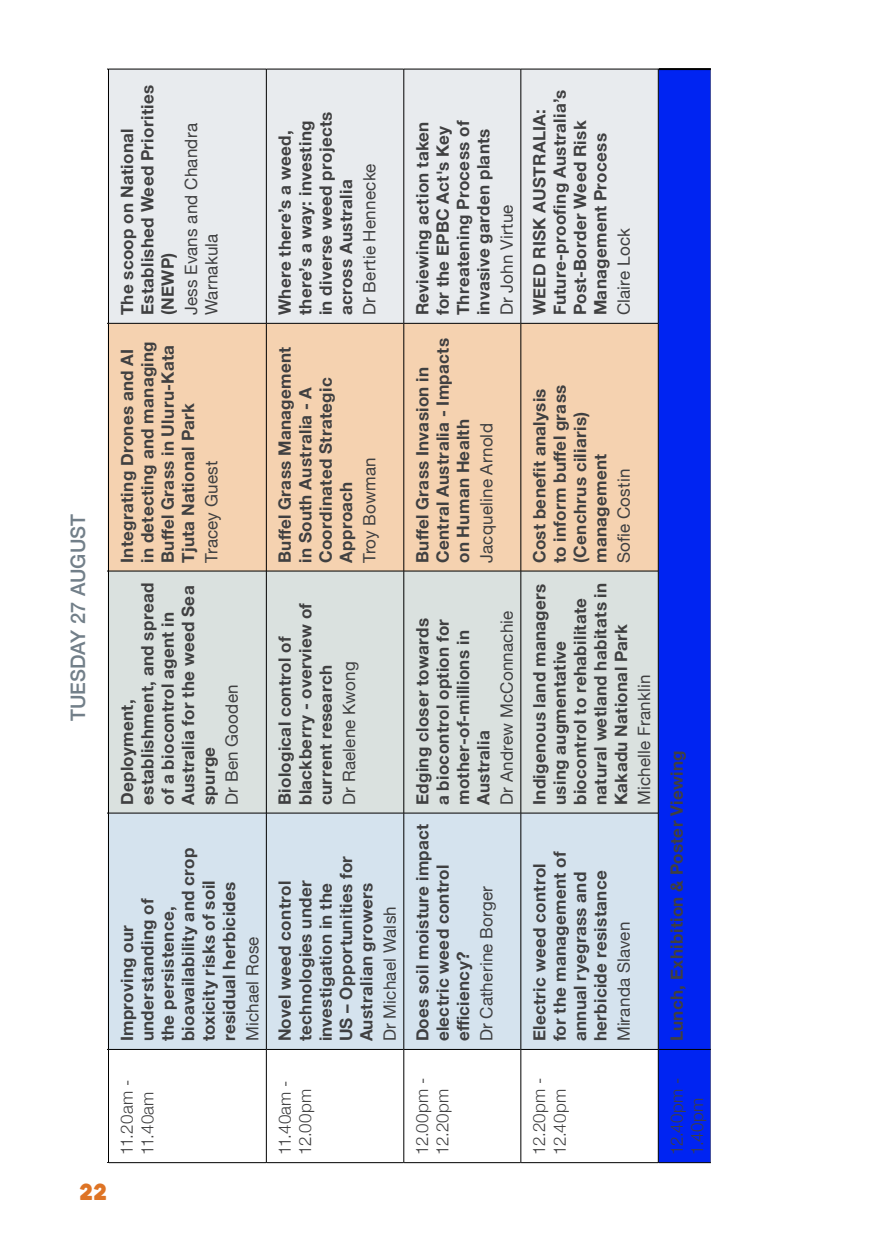
<style>
.page{position:relative;width:896px;height:1248px;background:#fff}
.page>*{position:absolute;margin:0;border:0;box-sizing:border-box;transform-origin:0 0}
.t1{font:22px "Heavitas";color:#de7425}
.t2{font:500 20px "Helvetica Neue";color:#727f89}
.t3{font:700 17px/20.4px "Helvetica Neue";letter-spacing:.02em;color:#404041}
.t4{font:17px/20.4px "Helvetica Neue";letter-spacing:.015em;color:#404041}
.t5{font:300 17px/20.4px "Helvetica Neue";letter-spacing:.015em;color:#404041}
</style>
<div class="page">
<div style="left:659px;top:1049px;width:51px;height:113px;background:#0024f2"></div>
<div style="left:659px;top:813px;width:51px;height:235px;background:#0024f2"></div>
<div style="left:659px;top:571px;width:51px;height:242px;background:#0024f2"></div>
<div style="left:659px;top:323px;width:51px;height:248px;background:#0024f2"></div>
<div style="left:659px;top:70px;width:51px;height:253px;background:#0024f2"></div>
<div style="left:109px;top:813px;width:549px;height:235px;background:#d5e3ee"></div>
<div style="left:109px;top:571px;width:549px;height:241px;background:#dae1df"></div>
<div style="left:109px;top:324px;width:549px;height:246px;background:#f5d2b0"></div>
<div style="left:109px;top:70px;width:549px;height:253px;background:#e8ebee"></div>
<hr style="left:108px;top:813px;width:1px;height:236px;background:#000">
<hr style="left:109px;top:1048px;width:157px;height:1px;background:#000">
<hr style="left:109px;top:812px;width:157px;height:1px;background:#000">
<hr style="left:266px;top:813px;width:1px;height:236px;background:#000">
<hr style="left:267px;top:1048px;width:136px;height:1px;background:#000">
<hr style="left:267px;top:812px;width:136px;height:1px;background:#000">
<hr style="left:403px;top:813px;width:1px;height:236px;background:#000">
<hr style="left:404px;top:1048px;width:116px;height:1px;background:#000">
<hr style="left:404px;top:812px;width:116px;height:1px;background:#000">
<hr style="left:520px;top:813px;width:1px;height:236px;background:#000">
<hr style="left:521px;top:1048px;width:137px;height:1px;background:#000">
<hr style="left:521px;top:812px;width:137px;height:1px;background:#000">
<hr style="left:658px;top:813px;width:1px;height:236px;background:#000">
<hr style="left:108px;top:69px;width:1px;height:254px;background:#000">
<hr style="left:109px;top:323px;width:157px;height:1px;background:#000">
<hr style="left:109px;top:69px;width:157px;height:1px;background:#000">
<hr style="left:266px;top:69px;width:1px;height:254px;background:#000">
<hr style="left:267px;top:323px;width:136px;height:1px;background:#000">
<hr style="left:267px;top:69px;width:136px;height:1px;background:#000">
<hr style="left:403px;top:69px;width:1px;height:254px;background:#000">
<hr style="left:404px;top:323px;width:116px;height:1px;background:#000">
<hr style="left:404px;top:69px;width:116px;height:1px;background:#000">
<hr style="left:520px;top:69px;width:1px;height:254px;background:#000">
<hr style="left:521px;top:323px;width:137px;height:1px;background:#000">
<hr style="left:521px;top:69px;width:137px;height:1px;background:#000">
<hr style="left:658px;top:69px;width:1px;height:254px;background:#000">
<hr style="left:658px;top:1049px;width:1px;height:113px;background:#000">
<hr style="left:658px;top:1162px;width:53px;height:1px;background:#000">
<hr style="left:658px;top:1048px;width:53px;height:1px;background:#000">
<hr style="left:658px;top:571px;width:1px;height:242px;background:#000">
<hr style="left:658px;top:323px;width:1px;height:248px;background:#000">
<hr style="left:658px;top:68px;width:52px;height:2px;background:#000">
<hr style="left:108px;top:1049px;width:1px;height:113px;background:#000">
<hr style="left:109px;top:1162px;width:157px;height:1px;background:#000">
<hr style="left:108px;top:571px;width:1px;height:242px;background:#000">
<hr style="left:108px;top:323px;width:1px;height:248px;background:#000">
<hr style="left:109px;top:570px;width:157px;height:1px;background:#000">
<hr style="left:266px;top:1049px;width:1px;height:113px;background:#000">
<hr style="left:267px;top:1162px;width:136px;height:1px;background:#000">
<hr style="left:266px;top:571px;width:1px;height:242px;background:#000">
<hr style="left:266px;top:323px;width:1px;height:248px;background:#000">
<hr style="left:267px;top:570px;width:136px;height:1px;background:#000">
<hr style="left:403px;top:1049px;width:1px;height:113px;background:#000">
<hr style="left:404px;top:1162px;width:116px;height:1px;background:#000">
<hr style="left:403px;top:571px;width:1px;height:242px;background:#000">
<hr style="left:403px;top:323px;width:1px;height:248px;background:#000">
<hr style="left:404px;top:570px;width:116px;height:1px;background:#000">
<hr style="left:520px;top:1049px;width:1px;height:113px;background:#000">
<hr style="left:521px;top:1162px;width:137px;height:1px;background:#000">
<hr style="left:520px;top:571px;width:1px;height:242px;background:#000">
<hr style="left:520px;top:323px;width:1px;height:248px;background:#000">
<hr style="left:521px;top:570px;width:137px;height:1px;background:#000">
<p class="t2" style="left:70px;top:721px;width:208px;rotate:-90deg">TUESDAY 27 AUGUST</p>
<p class="t3" style="left:117px;top:315px;width:232px;rotate:-90deg">The scoop on National<br>Established Weed Priorities (NEWP)</p>
<p class="t4" style="left:182px;top:315px;width:194px;rotate:-90deg">Jess Evans and Chandra<br>Warnakula</p>
<p class="t3" style="left:118px;top:563px;width:223px;rotate:-90deg">Integrating Drones and AI in detecting and managing<br>Buffel Grass in Uluru-Kata<br>Tjuta National Park</p>
<p class="t4" style="left:202px;top:563px;width:104px;rotate:-90deg">Tracey Guest</p>
<p class="t3" style="left:118px;top:805px;width:224px;rotate:-90deg">Deployment, establishment, and spread of a biocontrol agent in<br>Australia for the weed Sea spurge</p>
<p class="t4" style="left:223px;top:805px;width:122px;rotate:-90deg">Dr Ben Gooden</p>
<p class="t3" style="left:118px;top:1041px;width:195px;rotate:-90deg">Improving our understanding of<br>the persistence, bioavailability and crop toxicity risks of soil residual herbicides</p>
<p class="t4" style="left:243px;top:1041px;width:106px;rotate:-90deg">Michael Rose</p>
<p class="t1" style="left:79px;top:1180px;width:30px">22</p>
<p class="t5" style="left:118px;top:1154px;width:76px;rotate:-90deg">11.20am -<br>11.40am</p>
<p class="t3" style="left:275px;top:315px;width:205px;rotate:-90deg">Where there’s a weed, there’s a way: investing in diverse weed projects across Australia</p>
<p class="t4" style="left:360px;top:315px;width:153px;rotate:-90deg">Dr Bertie Hennecke</p>
<p class="t3" style="left:275px;top:563px;width:218px;rotate:-90deg">Buffel Grass Management in South Australia - A<br>Coordinated Strategic<br>Approach</p>
<p class="t4" style="left:360px;top:563px;width:107px;rotate:-90deg">Troy Bowman</p>
<p class="t3" style="left:275px;top:805px;width:203px;rotate:-90deg">Biological control of blackberry - overview of current research</p>
<p class="t4" style="left:340px;top:805px;width:145px;rotate:-90deg">Dr Raelene Kwong</p>
<p class="t3" style="left:276px;top:1041px;width:187px;rotate:-90deg">Novel weed control technologies under investigation in the<br>US – Opportunities for<br>Australian growers</p>
<p class="t4" style="left:380px;top:1041px;width:137px;rotate:-90deg">Dr Michael Walsh</p>
<p class="t5" style="left:276px;top:1154px;width:76px;rotate:-90deg">11.40am -<br>12.00pm</p>
<p class="t3" style="left:414px;top:315px;width:196px;rotate:-90deg">Reviewing action taken for the EPBC Act's Key<br>Threatening Process of invasive garden plants</p>
<p class="t4" style="left:498px;top:315px;width:112px;rotate:-90deg">Dr John Virtue</p>
<p class="t3" style="left:412px;top:563px;width:226px;rotate:-90deg">Buffel Grass Invasion in<br>Central Australia - Impacts on Human Health</p>
<p class="t4" style="left:477px;top:563px;width:141px;rotate:-90deg">Jacqueline Arnold</p>
<p class="t3" style="left:412px;top:805px;width:188px;rotate:-90deg">Edging closer towards a biocontrol option for mother-of-millions in<br>Australia</p>
<p class="t4" style="left:497px;top:805px;width:196px;rotate:-90deg">Dr Andrew McConnachie</p>
<p class="t3" style="left:414px;top:1041px;width:219px;rotate:-90deg">Does soil moisture impact electric weed control efficiency?</p>
<p class="t4" style="left:477px;top:1041px;width:157px;rotate:-90deg">Dr Catherine Borger</p>
<p class="t5" style="left:414px;top:1154px;width:78px;rotate:-90deg">12.00pm -<br>12.20pm</p>
<p class="t3" style="left:529px;top:315px;width:227px;rotate:-90deg">WEED RISK AUSTRALIA:<br>Future-proofing Australia’s<br>Post-Border Weed Risk<br>Management Process</p>
<p class="t4" style="left:614px;top:315px;width:89px;rotate:-90deg">Claire Lock</p>
<p class="t3" style="left:529px;top:563px;width:180px;rotate:-90deg">Cost benefit analysis to inform buffel grass (Cenchrus ciliaris) management</p>
<p class="t4" style="left:614px;top:563px;width:96px;rotate:-90deg">Sofie Costin</p>
<p class="t3" style="left:531px;top:805px;width:224px;rotate:-90deg">Indigenous land managers using augmentative biocontrol to rehabilitate natural wetland habitats in<br>Kakadu National Park</p>
<p class="t4" style="left:635px;top:805px;width:132px;rotate:-90deg">Michelle Franklin</p>
<p class="t3" style="left:529px;top:1041px;width:191px;rotate:-90deg">Electric weed control for the management of annual ryegrass and herbicide resistance</p>
<p class="t4" style="left:614px;top:1041px;width:121px;rotate:-90deg">Miranda Slaven</p>
<p class="t5" style="left:531px;top:1154px;width:78px;rotate:-90deg">12.20pm -<br>12.40pm</p>
<p class="t3" style="left:667px;top:1041px;width:292px;rotate:-90deg">Lunch, Exhibition &amp; Poster Viewing</p>
<p class="t5" style="left:668px;top:1154px;width:78px;rotate:-90deg">12.40pm -<br>1.40pm</p>
</div>
